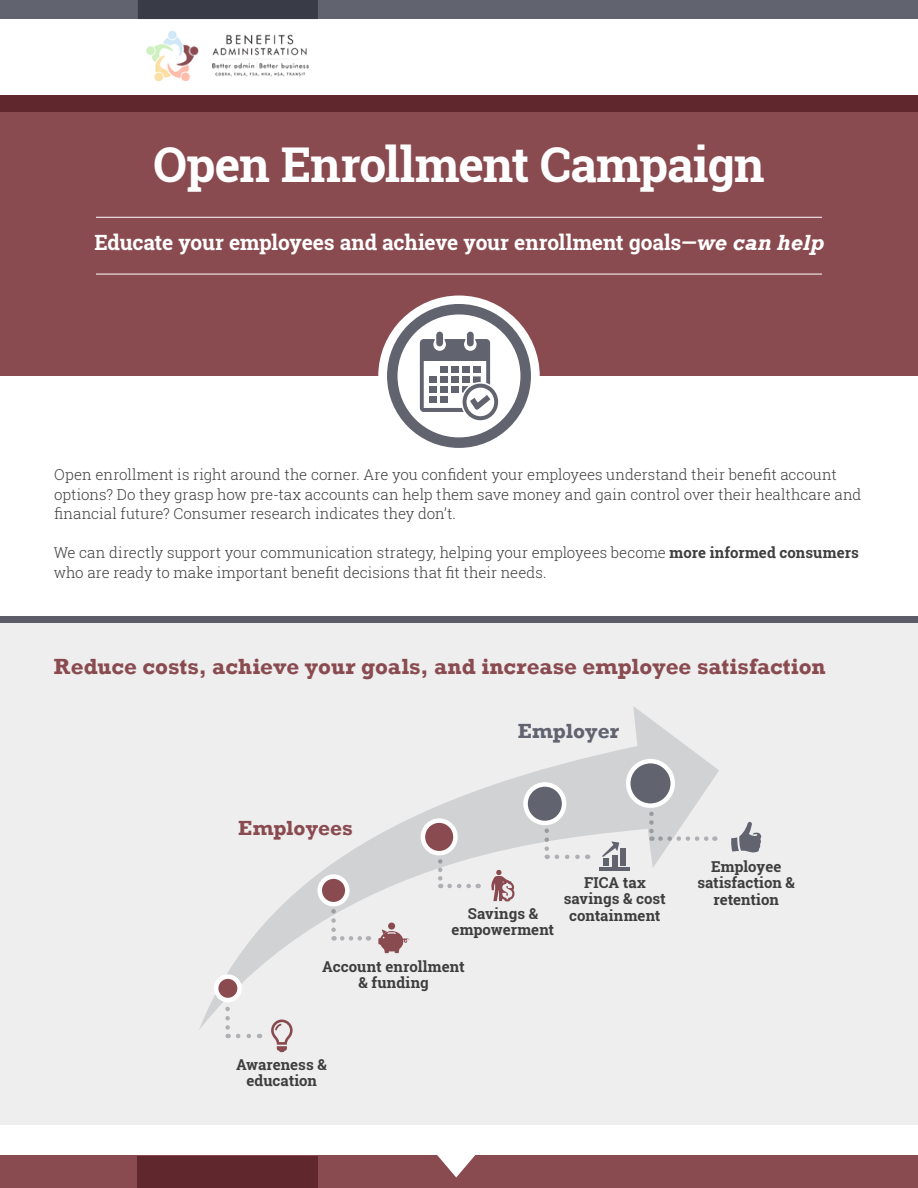
<style>
.page{position:relative;width:918px;height:1188px;background:#fff}
.page>*{position:absolute;margin:0;border:0;box-sizing:border-box;transform-origin:0 0}
.t1{font:700 48px "Roboto Slab";letter-spacing:-.02em;color:#fff}
.t2{font:700 22.5px "Rockwell";color:#8a4b50}
.t3{font:700 21px "Roboto Slab";letter-spacing:-.01em;color:#fff}
.t4{font:700 21px "Rockwell";color:#8a4b50}
.t5{font:700 21px "Rockwell";color:#61646f}
.t6{font:300 15px/19.5px "Roboto Slab";color:#3e3e3f}
.t7{font:700 15px/16.5px "Roboto Slab";color:#3e3e3f;text-align:center}
.s1{font-family:"Rockwell";font-style:italic;font-size:22.5px}
.s2{font-weight:700}
</style>
<div class="page">
<div style="left:0;top:616px;width:918px;height:509px;background:#eeeeef"></div>
<svg style="left:199px;top:706px;width:520px;height:324px"></svg>
<div style="left:0;top:95px;width:918px;height:281px;background:#8a4b50"></div>
<svg style="left:378px;top:296px;width:162px;height:161px;fill:#fff"></svg>
<div style="left:387px;top:304px;width:144px;height:144px;border:10px solid #61646f;border-radius:50%"></div>
<img style="left:146px;top:31px;width:163px;height:50px">
<hr style="left:96px;top:274px;width:726px;height:1px;background:#fff">
<hr style="left:96px;top:217px;width:726px;height:1px;background:#fff">
<div style="left:0;top:0;width:918px;height:19px;background:#61646f"></div>
<div style="left:138px;top:0;width:180px;height:19px;background:#393c46"></div>
<div style="left:436px;top:332px;width:7px;height:14px;background:#61646f;border-radius:3px"></div>
<div style="left:467px;top:332px;width:7px;height:14px;background:#61646f;border-radius:3px"></div>
<svg style="left:420px;top:339px;width:78px;height:81px"></svg>
<svg style="left:731px;top:822px;width:30px;height:31px"></svg>
<svg style="left:491px;top:870px;width:23px;height:31px"></svg>
<hr style="left:600px;top:868px;width:30px;height:3px;background:#61646f">
<div style="left:603px;top:859px;width:6px;height:7px;background:#61646f"></div>
<div style="left:612px;top:855px;width:6px;height:11px;background:#61646f"></div>
<div style="left:621px;top:849px;width:5px;height:17px;background:#61646f"></div>
<svg style="left:602px;top:841px;width:17px;height:16px"></svg>
<svg style="left:271px;top:1020px;width:22px;height:32px"></svg>
<svg style="left:378px;top:929px;width:32px;height:25px"></svg>
<div style="left:388px;top:923px;width:7px;height:7px;background:#8a4b50;border-radius:50%"></div>
<svg style="left:225px;top:1002px;width:5px;height:36px"></svg>
<svg style="left:238px;top:1034px;width:22px;height:4px"></svg>
<svg style="left:331px;top:906px;width:5px;height:35px"></svg>
<svg style="left:342px;top:936px;width:27px;height:5px"></svg>
<svg style="left:438px;top:855px;width:4px;height:33px"></svg>
<svg style="left:450px;top:884px;width:29px;height:4px"></svg>
<svg style="left:544px;top:825px;width:5px;height:34px"></svg>
<svg style="left:557px;top:855px;width:31px;height:4px"></svg>
<svg style="left:649px;top:808px;width:5px;height:33px"></svg>
<svg style="left:660px;top:836px;width:55px;height:5px"></svg>
<svg style="left:216px;top:977px;width:24px;height:23px"></svg>
<div style="left:214px;top:974px;width:28px;height:28px;border:4px solid #fff;border-radius:50%"></div>
<div style="left:628px;top:761px;width:45px;height:45px;background:#61646f;border-radius:50%"></div>
<div style="left:626px;top:759px;width:49px;height:49px;border:4px solid #fff;border-radius:50%"></div>
<svg style="left:526px;top:784px;width:38px;height:39px"></svg>
<div style="left:523px;top:782px;width:43px;height:43px;border:4px solid #fff;border-radius:50%"></div>
<svg style="left:423px;top:821px;width:32px;height:32px"></svg>
<div style="left:421px;top:818px;width:37px;height:37px;border:4px solid #fff;border-radius:50%"></div>
<svg style="left:320px;top:877px;width:27px;height:27px"></svg>
<div style="left:318px;top:874px;width:32px;height:32px;border:4px solid #fff;border-radius:50%"></div>
<div style="left:0;top:1155px;width:918px;height:33px;background:#8a4b50"></div>
<div style="left:138px;top:1156px;width:180px;height:32px;background:#60282c"></div>
<div style="left:0;top:95px;width:918px;height:17px;background:#60282c"></div>
<svg style="left:437px;top:1155px;width:38px;height:22px"></svg>
<div style="left:0;top:616px;width:918px;height:7px;background:#5a5d68"></div>
<h1 class="t1" style="left:153px;top:131px;width:613px">Open Enrollment Campaign</h1>
<h3 class="t3" style="left:94px;top:228px;width:731px">Educate your employees and achieve your enrollment goals—<span class="s1">we can help</span></h3>
<p class="t6" style="left:54px;top:465px;width:809px">Open enrollment is right around the corner. Are you confident your employees understand their benefit account options? Do they grasp how pre-tax accounts can help them save money and gain control over their healthcare and financial future? Consumer research indicates they don’t.</p>
<p class="t6" style="left:54px;top:543px;width:806px">We can directly support your communication strategy, helping your employees become <span class="s2">more informed consumers </span>who are ready to make important benefit decisions that fit their needs.</p>
<h2 class="t2" style="left:54px;top:653px;width:773px">Reduce costs, achieve your goals, and increase employee satisfaction</h2>
<h3 class="t4" style="left:238px;top:815px;width:116px">Employees</h3>
<h3 class="t5" style="left:518px;top:718px;width:103px">Employer</h3>
<p class="t7" style="left:452px;top:905px;width:104px">Savings &amp; empowerment</p>
<p class="t7" style="left:564px;top:874px;width:104px">FICA tax savings &amp; cost containment</p>
<p class="t7" style="left:322px;top:958px;width:144px">Account enrollment &amp; funding</p>
<p class="t7" style="left:236px;top:1056px;width:92px">Awareness &amp; education</p>
<p class="t7" style="left:697px;top:858px;width:99px">Employee satisfaction &amp; retention</p>
</div>
